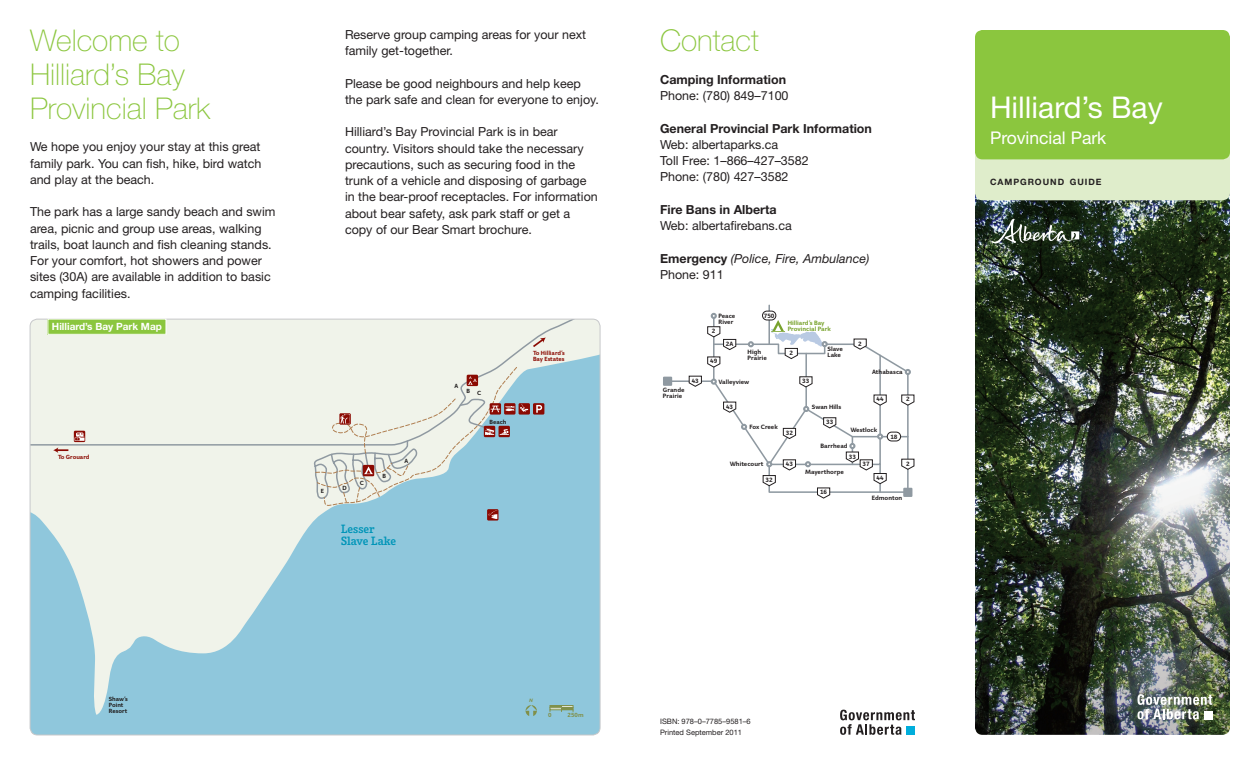
<style>
.page{position:relative;width:1260px;height:765px;background:#fff}
.page>*{position:absolute;margin:0;border:0;box-sizing:border-box;transform-origin:0 0}
.t1{font:100 30px/33.8px "Helvetica Neue LT Std";color:#8bc63e}
.t2{font:30px "Helvetica Neue LT Std";color:#fff}
.t3{font:17.5px "Helvetica Neue LT Std";color:#fff}
.t4{font:12.5px/16.2px "Helvetica Neue LT Std";color:#231f20}
.t5{font:700 12.5px "Helvetica Neue LT Std";color:#231f20}
.t6{font:italic 12.5px "Helvetica Neue LT Std";color:#231f20}
.t7{font:600 11.88px/11.9px "Enclave";color:#0095b8}
.t8{font:700 10px "Helvetica Neue LT Std";color:#fff}
.t9{font:700 8.75px "Helvetica Neue LT Std";letter-spacing:.115em;color:#231f20}
.t10{font:7.5px "Helvetica Neue LT Std";color:#231f20}
.t11{font:700 6.12px/6.1px "Giacomo Two";color:#231f20}
.t12{font:700 6.12px/6.1px "Giacomo Two";color:#78a22d}
.t13{font:700 6px/6px "Giacomo Two";color:#8b0a02}
.t14{font:700 6px/6px "Giacomo Two";color:#211e1e}
.t15{font:700 6px "Giacomo Two";color:#80904a}
.t16{font:italic 700 4.88px "Giacomo Two";color:#80904a}
.s1{font-weight:700;font-style:normal}
</style>
<div class="page">
<img style="left:975px;top:195px;width:255px;height:540px">
<div style="left:975px;top:118px;width:255px;height:82px;background:#dfedcb;border-radius:8px"></div>
<div style="left:975px;top:30px;width:255px;height:129px;background:#8bc63e;border-radius:8px"></div>
<img style="left:991px;top:218px;width:88px;height:27px">
<img style="left:1138px;top:694px;width:74px;height:25px">
<svg style="left:840px;top:710px;width:75px;height:25px"></svg>
<hr style="left:768px;top:305px;width:2px;height:39px;background:#8f99a1">
<div style="left:762px;top:311px;width:14px;height:9px;border:1px solid #231f20;border-radius:4px"></div>
<div style="left:663px;top:377px;width:9px;height:9px;background:#8f99a1"></div>
<svg style="left:666px;top:313px;width:248px;height:186px"></svg>
<svg style="left:30px;top:446px;width:570px;height:289px;background:#add4e0"></svg>
<svg style="left:30px;top:319px;width:570px;height:127px;background:#e4ece7"></svg>
<svg style="left:526px;top:705px;width:11px;height:11px"></svg>
<svg style="left:550px;top:705px;width:24px;height:7px"></svg>
<svg style="left:53px;top:447px;width:15px;height:6px"></svg>
<svg style="left:533px;top:337px;width:13px;height:10px"></svg>
<svg style="left:74px;top:431px;width:11px;height:11px"></svg>
<svg style="left:75px;top:433px;width:10px;height:8px"></svg>
<div style="left:533px;top:403px;width:11px;height:12px;background:#8b0a02"></div>
<svg style="left:536px;top:405px;width:6px;height:8px"></svg>
<div style="left:519px;top:403px;width:11px;height:12px;background:#8b0a02"></div>
<div style="left:487px;top:509px;width:11px;height:12px;background:#8b0a02"></div>
<svg style="left:313px;top:367px;width:215px;height:152px;background:#c8d8da"></svg>
<div style="left:48px;top:319px;width:118px;height:15px;background:#8bc63e"></div>
<div style="left:48px;top:319px;width:118px;height:16px;border:1px solid #fff"></div>
<h1 class="t1" style="left:30px;top:24px;width:182px">Welcome to<br>Hilliard’s Bay<br>Provincial Park</h1>
<p class="t4" style="left:30px;top:139px;width:233px;text-align:justify">We hope you enjoy your stay at this great family park. You can fish, hike, bird watch and play at the beach.</p>
<p class="t4" style="left:30px;top:204px;width:247px">The park has a large sandy beach and swim area, picnic and group use areas, walking trails, boat launch and fish cleaning stands.<br>For your comfort, hot showers and power sites (30A) are available in addition to basic camping facilities.</p>
<p class="t4" style="left:345px;top:26px;width:243px">Reserve group camping areas for your next family get-together.</p>
<p class="t4" style="left:345px;top:75px;width:255px">Please be good neighbours and help keep the park safe and clean for everyone to enjoy.</p>
<p class="t4" style="left:345px;top:124px;width:254px">Hilliard’s Bay Provincial Park is in bear country. Visitors should take the necessary precautions, such as securing food in the trunk of a vehicle and disposing of garbage in the bear-proof receptacles. For information about bear safety, ask park staff or get a copy of our Bear Smart brochure.</p>
<h1 class="t1" style="left:660px;top:24px;width:100px">Contact</h1>
<p class="t5" style="left:660px;top:72px;width:128px">Camping Information</p>
<p class="t4" style="left:660px;top:87px;width:130px">Phone: (780) 849–7100</p>
<p class="t5" style="left:660px;top:120px;width:213px">General Provincial Park Information</p>
<p class="t4" style="left:660px;top:136px;width:120px">Web: albertaparks.ca</p>
<p class="t4" style="left:660px;top:152px;width:150px">Toll Free: 1–866–427–3582</p>
<p class="t4" style="left:660px;top:169px;width:130px">Phone: (780) 427–3582</p>
<p class="t5" style="left:660px;top:202px;width:118px">Fire Bans in Alberta</p>
<p class="t4" style="left:660px;top:217px;width:133px">Web: albertafirebans.ca</p>
<p class="t6" style="left:660px;top:251px;width:211px"><span class="s1">Emergency</span> (Police, Fire, Ambulance)</p>
<p class="t4" style="left:660px;top:266px;width:65px">Phone: 911</p>
<p class="t2" style="left:990px;top:90px;width:174px">Hilliard’s Bay</p>
<p class="t3" style="left:990px;top:128px;width:118px">Provincial Park</p>
<p class="t9" style="left:990px;top:177px;width:113px">CAMPGROUND GUIDE</p>
<p class="t8" style="left:52px;top:321px;width:111px">Hilliard’s Bay Park Map</p>
<p class="t11" style="left:719px;top:313px;width:18px">Peace<br>River</p>
<p class="t11" style="left:712px;top:328px;width:5px">2</p>
<p class="t11" style="left:764px;top:313px;width:12px">750</p>
<p class="t12" style="left:788px;top:320px;width:45px">Hilliard’s Bay<br>Provincial Park</p>
<p class="t13" style="left:533px;top:350px;width:33px">To Hilliard’s<br>Bay Estates</p>
<p class="t11" style="left:710px;top:358px;width:9px">49</p>
<p class="t11" style="left:726px;top:341px;width:9px">2A</p>
<p class="t11" style="left:748px;top:349px;width:21px">High<br>Prairie</p>
<p class="t11" style="left:789px;top:350px;width:5px">2</p>
<p class="t11" style="left:828px;top:346px;width:17px">Slave<br>Lake</p>
<p class="t11" style="left:858px;top:340px;width:5px">2</p>
<p class="t11" style="left:872px;top:369px;width:32px">Athabasca</p>
<p class="t14" style="left:455px;top:383px;width:5px">A</p>
<p class="t14" style="left:467px;top:388px;width:5px">B</p>
<p class="t14" style="left:477px;top:390px;width:6px">C</p>
<p class="t11" style="left:692px;top:377px;width:9px">43</p>
<p class="t11" style="left:663px;top:387px;width:23px">Grande<br>Prairie</p>
<p class="t11" style="left:719px;top:378px;width:32px">Valleyview</p>
<p class="t11" style="left:802px;top:378px;width:9px">33</p>
<p class="t11" style="left:877px;top:396px;width:9px">44</p>
<p class="t11" style="left:906px;top:396px;width:5px">2</p>
<p class="t11" style="left:726px;top:403px;width:9px">43</p>
<p class="t11" style="left:812px;top:404px;width:31px">Swan Hills</p>
<p class="t13" style="left:58px;top:454px;width:33px">To Grouard</p>
<p class="t14" style="left:321px;top:488px;width:5px">E</p>
<p class="t14" style="left:343px;top:485px;width:6px">D</p>
<p class="t14" style="left:360px;top:480px;width:6px">C</p>
<p class="t14" style="left:383px;top:473px;width:5px">B</p>
<p class="t14" style="left:404px;top:458px;width:5px">A</p>
<p class="t14" style="left:490px;top:419px;width:19px">Beach</p>
<p class="t11" style="left:750px;top:424px;width:30px">Fox Creek</p>
<p class="t11" style="left:730px;top:461px;width:35px">Whitecourt</p>
<p class="t11" style="left:766px;top:477px;width:9px">32</p>
<p class="t11" style="left:786px;top:430px;width:9px">32</p>
<p class="t11" style="left:786px;top:461px;width:9px">43</p>
<p class="t11" style="left:826px;top:419px;width:9px">33</p>
<p class="t11" style="left:850px;top:427px;width:29px">Westlock</p>
<p class="t11" style="left:890px;top:434px;width:9px">18</p>
<p class="t11" style="left:820px;top:443px;width:29px">Barrhead</p>
<p class="t11" style="left:805px;top:469px;width:40px">Mayerthorpe</p>
<p class="t11" style="left:849px;top:453px;width:9px">33</p>
<p class="t11" style="left:863px;top:461px;width:9px">37</p>
<p class="t11" style="left:877px;top:475px;width:9px">44</p>
<p class="t11" style="left:906px;top:460px;width:5px">2</p>
<p class="t11" style="left:820px;top:489px;width:9px">16</p>
<p class="t11" style="left:872px;top:495px;width:32px">Edmonton</p>
<p class="t7" style="left:341px;top:523px;width:57px">Lesser<br>Slave Lake</p>
<p class="t14" style="left:109px;top:696px;width:21px">Shaw’s<br>Point<br>Resort</p>
<p class="t16" style="left:529px;top:698px;width:5px">N</p>
<p class="t15" style="left:548px;top:712px;width:5px">0</p>
<p class="t15" style="left:568px;top:712px;width:18px">250m</p>
<p class="t10" style="left:660px;top:717px;width:92px">ISBN: 978–0–7785–9581–6</p>
<p class="t10" style="left:660px;top:728px;width:83px">Printed September 2011</p>
</div>
